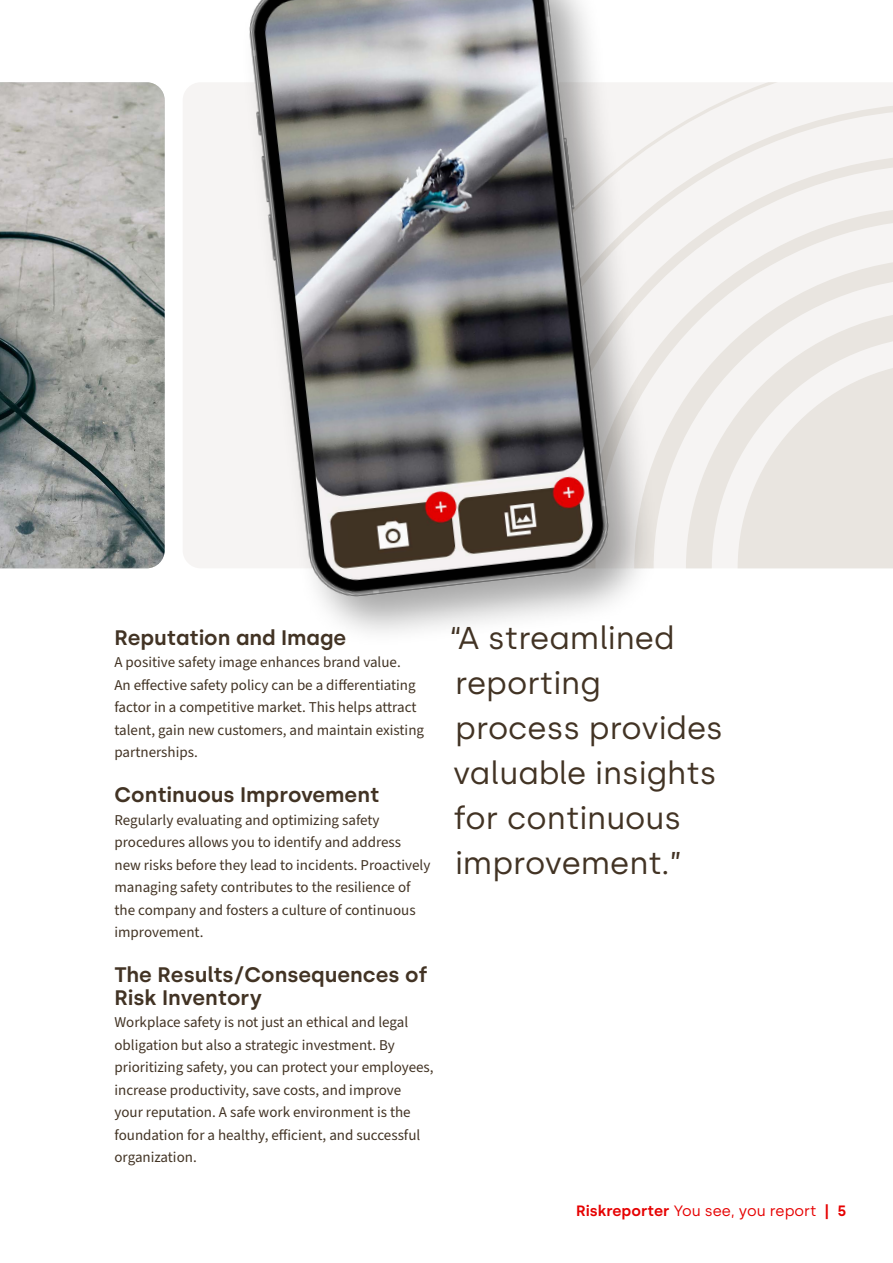
<style>
.page{position:relative;width:893px;height:1263px;background:#fff}
.page>*{position:absolute;margin:0;border:0;box-sizing:border-box;transform-origin:0 0}
.t1{font:31.5px/45px "Silka";color:#423324}
.t2{font:600 21px/22.5px "Silka";color:#423324}
.t3{font:15px/22.5px "Source Sans Pro";color:#423324}
.t4{font:15px "Silka";color:#e60000}
.s1{font-weight:600}
</style>
<div class="page">
<div style="left:183px;top:83px;width:52px;height:485px;background:#f6f4f3"></div>
<svg style="left:659px;top:82px;width:234px;height:486px;fill:#f6f4f3"></svg>
<img style="left:0;top:82px;width:165px;height:486px">
<div style="left:239px;top:0;width:420px;height:648px;background:#000;opacity:.35"></div>
<img style="left:235px;top:0;width:391px;height:615px">
<h2 class="t2" style="left:114px;top:626px;width:233px">Reputation and Image</h2>
<p class="t3" style="left:114px;top:652px;width:311px">A positive safety image enhances brand value.<br>An effective safety policy can be a differentiating factor in a competitive market. This helps attract talent, gain new customers, and maintain existing partnerships.</p>
<h2 class="t2" style="left:114px;top:784px;width:266px">Continuous Improvement</h2>
<p class="t3" style="left:114px;top:809px;width:317px">Regularly evaluating and optimizing safety procedures allows you to identify and address new risks before they lead to incidents. Proactively managing safety contributes to the resilience of the company and fosters a culture of continuous improvement.</p>
<h2 class="t2" style="left:114px;top:964px;width:315px">The Results/Consequences of<br>Risk Inventory</h2>
<p class="t3" style="left:114px;top:1012px;width:321px">Workplace safety is not just an ethical and legal obligation but also a strategic investment. By prioritizing safety, you can protect your employees, increase productivity, save costs, and improve<br>your reputation. A safe work environment is the foundation for a healthy, efficient, and successful organization.</p>
<h1 class="t1" style="left:449px;top:616px;width:275px">“A streamlined reporting process provides valuable insights for continuous improvement.”</h1>
<p class="t4" style="left:576px;top:1202px;width:272px"><span class="s1">Riskreporter</span> You see, you report <span class="s1">| 5</span></p>
</div>
